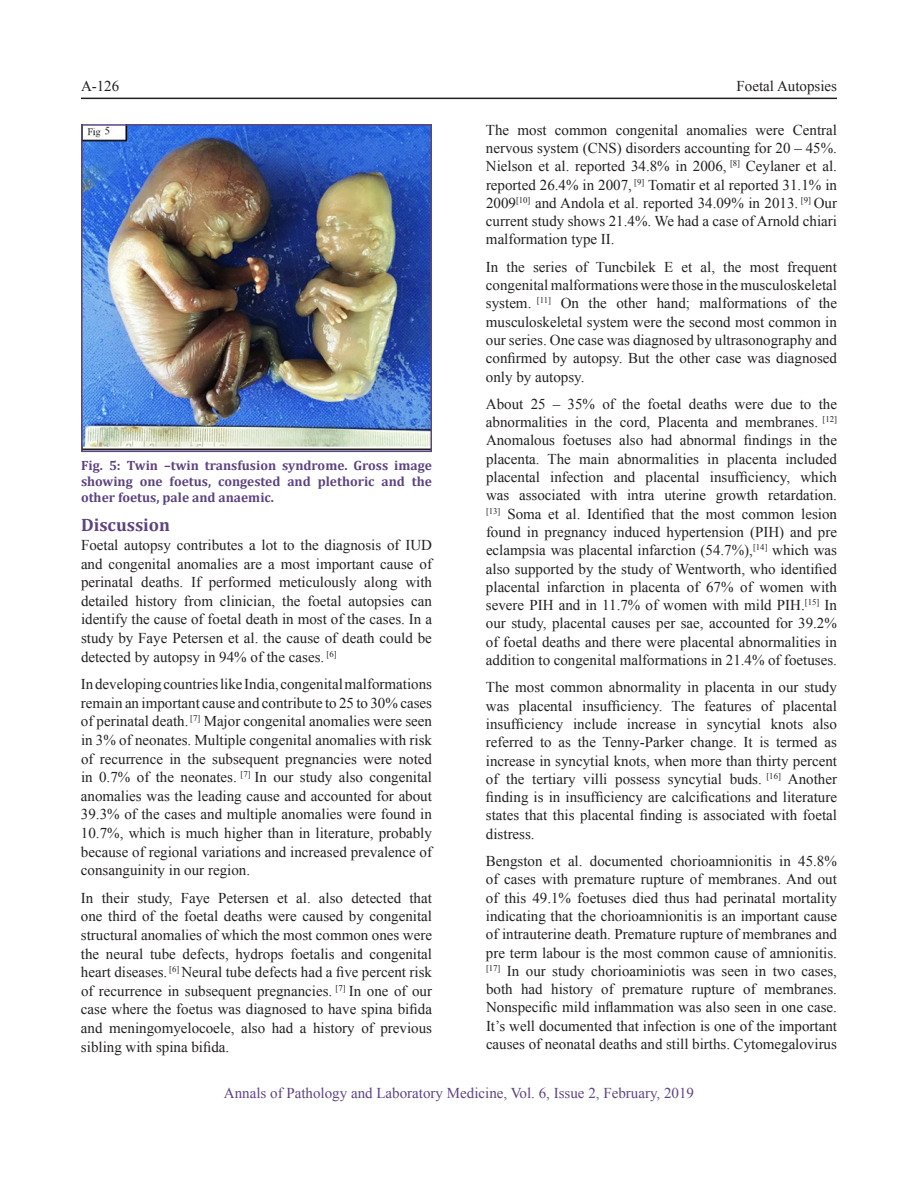
<style>
.page{position:relative;width:918px;height:1188px;background:#fff}
.page>*{position:absolute;margin:0;border:0;box-sizing:border-box;transform-origin:0 0}
.t1{font:700 18px "Cambria";color:#5d4481}
.t2{font:15px/18.3px "Times New Roman";color:#231f20;text-align:justify}
.t3{font:15px "Times New Roman";color:#5d4481}
.t4{font:700 13.5px/16.2px "Cambria";color:#5d4481;text-align:justify}
</style>
<div class="page">
<hr style="left:81px;top:98px;width:756px;height:1px;background:#231f20">
<img style="left:84px;top:127px;width:345px;height:322px">
<div style="left:81px;top:124px;width:351px;height:328px;border:2px solid #5d4481"></div>
<p class="t2" style="left:81px;top:77px;width:40px">A-126</p>
<p class="t2" style="left:737px;top:77px;width:102px">Foetal Autopsies</p>
<p class="t4" style="left:81px;top:457px;width:353px">Fig. 5: Twin –twin transfusion syndrome. Gross image showing one foetus, congested and plethoric and the other foetus, pale and anaemic.</p>
<p class="t1" style="left:81px;top:513px;width:91px">Discussion</p>
<p class="t2" style="left:81px;top:536px;width:353px">Foetal autopsy contributes a lot to the diagnosis of IUD and congenital anomalies are a most important cause of perinatal deaths. If performed meticulously along with detailed history from clinician, the foetal autopsies can identify the cause of foetal death in most of the cases. In a study by Faye Petersen et al. the cause of death could be detected by autopsy in 94% of the cases. <sup>[6]</sup></p>
<p class="t2" style="left:81px;top:675px;width:353px">In developing countries like India, congenital malformations remain an important cause and contribute to 25 to 30% cases of perinatal death. <sup>[7]</sup> Major congenital anomalies were seen in 3% of neonates. Multiple congenital anomalies with risk of recurrence in the subsequent pregnancies were noted in 0.7% of the neonates. <sup>[7]</sup> In our study also congenital anomalies was the leading cause and accounted for about 39.3% of the cases and multiple anomalies were found in 10.7%, which is much higher than in literature, probably because of regional variations and increased prevalence of consanguinity in our region.</p>
<p class="t2" style="left:81px;top:888px;width:353px">In their study, Faye Petersen et al. also detected that one third of the foetal deaths were caused by congenital structural anomalies of which the most common ones were the neural tube defects, hydrops foetalis and congenital heart diseases. <sup>[6]</sup> Neural tube defects had a five percent risk of recurrence in subsequent pregnancies. <sup>[7]</sup> In one of our case where the foetus was diagnosed to have spina bifida and meningomyelocoele, also had a history of previous sibling with spina bifida.</p>
<p class="t2" style="left:486px;top:120px;width:353px">The most common congenital anomalies were Central nervous system (CNS) disorders accounting for 20 – 45%.<br>Nielson et al. reported 34.8% in 2006, <sup>[8]</sup> Ceylaner et al. reported 26.4% in 2007, <sup>[9]</sup> Tomatir et al reported 31.1% in 2009<sup>[10]</sup> and Andola et al. reported 34.09% in 2013. <sup>[9]</sup> Our current study shows 21.4%. We had a case of Arnold chiari malformation type II.</p>
<p class="t2" style="left:486px;top:257px;width:353px">In the series of Tuncbilek E et al, the most frequent congenital malformations were those in the musculoskeletal system. <sup>[11]</sup> On the other hand; malformations of the musculoskeletal system were the second most common in our series. One case was diagnosed by ultrasonography and confirmed by autopsy. But the other case was diagnosed only by autopsy.</p>
<p class="t2" style="left:486px;top:394px;width:353px">About 25 – 35% of the foetal deaths were due to the abnormalities in the cord, Placenta and membranes. <sup>[12] </sup>Anomalous foetuses also had abnormal findings in the placenta. The main abnormalities in placenta included placental infection and placental insufficiency, which was associated with intra uterine growth retardation. <sup>[13]</sup> Soma et al. Identified that the most common lesion found in pregnancy induced hypertension (PIH) and pre eclampsia was placental infarction (54.7%),<sup>[14]</sup> which was also supported by the study of Wentworth, who identified placental infarction in placenta of 67% of women with severe PIH and in 11.7% of women with mild PIH.<sup>[15]</sup> In our study, placental causes per sae, accounted for 39.2% of foetal deaths and there were placental abnormalities in addition to congenital malformations in 21.4% of foetuses.</p>
<p class="t2" style="left:486px;top:678px;width:353px">The most common abnormality in placenta in our study was placental insufficiency. The features of placental insufficiency include increase in syncytial knots also referred to as the Tenny-Parker change. It is termed as increase in syncytial knots, when more than thirty percent of the tertiary villi possess syncytial buds. <sup>[16]</sup> Another finding is in insufficiency are calcifications and literature states that this placental finding is associated with foetal distress.</p>
<p class="t2" style="left:486px;top:852px;width:353px">Bengston et al. documented chorioamnionitis in 45.8% of cases with premature rupture of membranes. And out of this 49.1% foetuses died thus had perinatal mortality indicating that the chorioamnionitis is an important cause of intrauterine death. Premature rupture of membranes and pre term labour is the most common cause of amnionitis. <sup>[17]</sup> In our study chorioaminiotis was seen in two cases, both had history of premature rupture of membranes.<br>Nonspecific mild inflammation was also seen in one case.<br>It’s well documented that infection is one of the important causes of neonatal deaths and still births. Cytomegalovirus</p>
<p class="t3" style="left:224px;top:1083px;width:472px">Annals of Pathology and Laboratory Medicine, Vol. 6, Issue 2, February, 2019</p>
</div>
